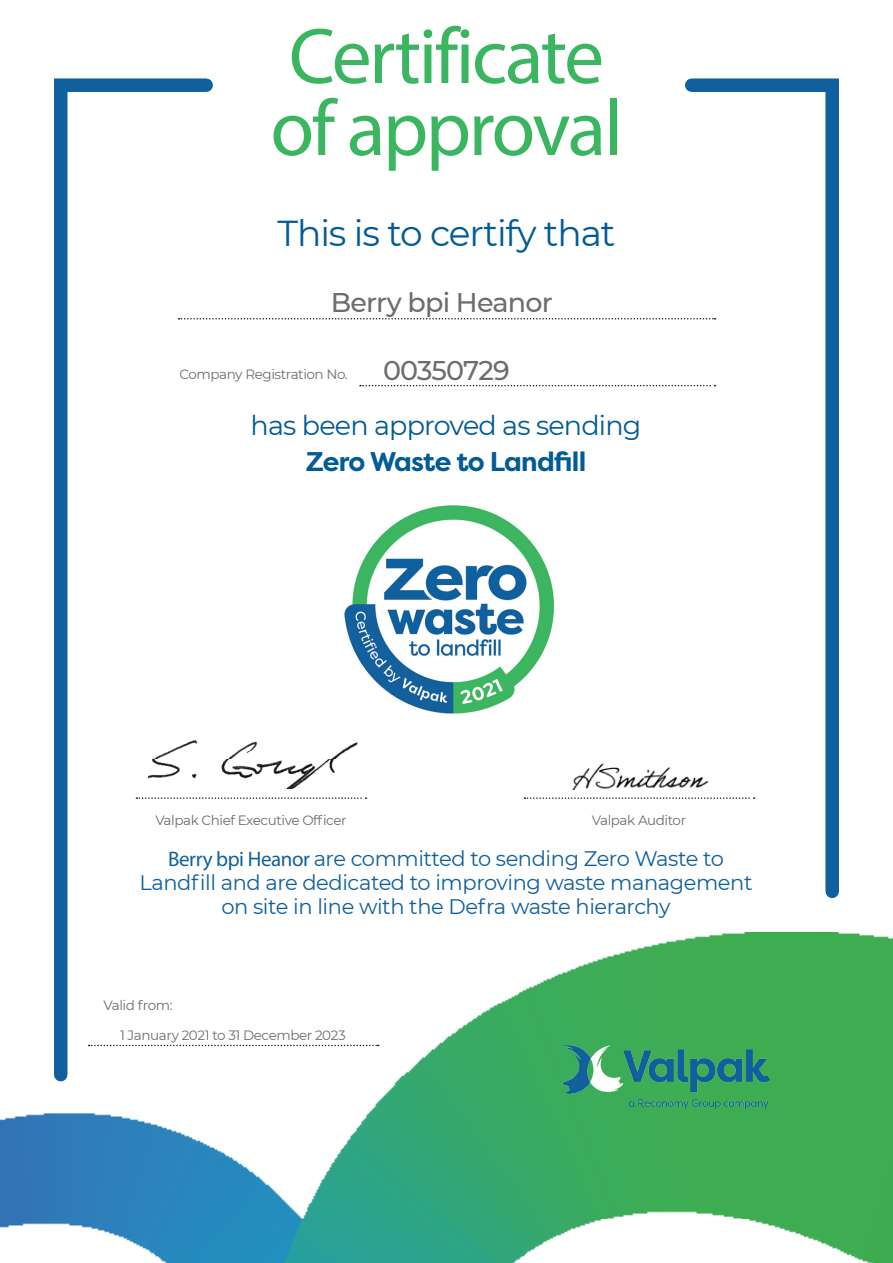
<style>
.page{position:relative;width:893px;height:1263px;background:#fff}
.page>*{position:absolute;margin:0;border:0;box-sizing:border-box;transform-origin:0 0}
.t1{font:79.5px/72px "Myriad Pro";letter-spacing:-.03em;color:#3bb660}
.t2{font:36px "Montserrat";letter-spacing:-.03em;color:#005b97}
.t3{font:27px/36px "Montserrat";letter-spacing:-.03em;color:#005b97;text-align:center}
.t4{font:500 27px "Montserrat";letter-spacing:-.03em;color:#6c6d70}
.t5{font:21px/24px "Montserrat";letter-spacing:-.02em;color:#10609e;text-align:center}
.t6{font:13.5px "Montserrat";letter-spacing:-.03em;color:#6c6d70}
.s1{font-family:"Filson Pro";font-weight:700}
.s2{font-family:"Myriad Pro"}
</style>
<div class="page">
<img style="left:0;top:933px;width:893px;height:330px">
<svg style="left:678px;top:78px;width:161px;height:821px"></svg>
<svg style="left:47px;top:78px;width:173px;height:1010px"></svg>
<img style="left:563px;top:1045px;width:206px;height:64px">
<svg style="left:89px;top:1045px;width:290px;height:1px"></svg>
<img style="left:344px;top:505px;width:210px;height:209px">
<img style="left:138px;top:730px;width:220px;height:58px">
<img style="left:572px;top:745px;width:141px;height:44px">
<svg style="left:136px;top:797px;width:231px;height:2px"></svg>
<svg style="left:524px;top:797px;width:231px;height:2px"></svg>
<svg style="left:178px;top:318px;width:537px;height:1px"></svg>
<svg style="left:360px;top:385px;width:355px;height:1px"></svg>
<p class="t1" style="left:270px;top:19px;width:353px">Certificate of approval</p>
<p class="t2" style="left:277px;top:208px;width:339px">This is to certify that</p>
<p class="t4" style="left:331px;top:283px;width:224px">Berry bpi Heanor</p>
<p class="t6" style="left:179px;top:365px;width:170px">Company Registration No.</p>
<p class="t4" style="left:383px;top:352px;width:128px">00350729</p>
<p class="t3" style="left:251px;top:407px;width:392px">has been approved as sending<br><span class="s1">Zero Waste to Landfill</span></p>
<p class="t6" style="left:155px;top:811px;width:193px">Valpak Chief Executive Officer</p>
<p class="t6" style="left:592px;top:811px;width:96px">Valpak Auditor</p>
<p class="t5" style="left:140px;top:846px;width:615px"><span class="s2">Berry bpi Heanor</span> are committed to sending Zero Waste to<br>Landfill and are dedicated to improving waste management on site in line with the Defra waste hierarchy</p>
<p class="t6" style="left:104px;top:996px;width:71px">Valid from:</p>
<p class="t6" style="left:120px;top:1026px;width:227px">1 January 2021 to 31 December 2023</p>
</div>
